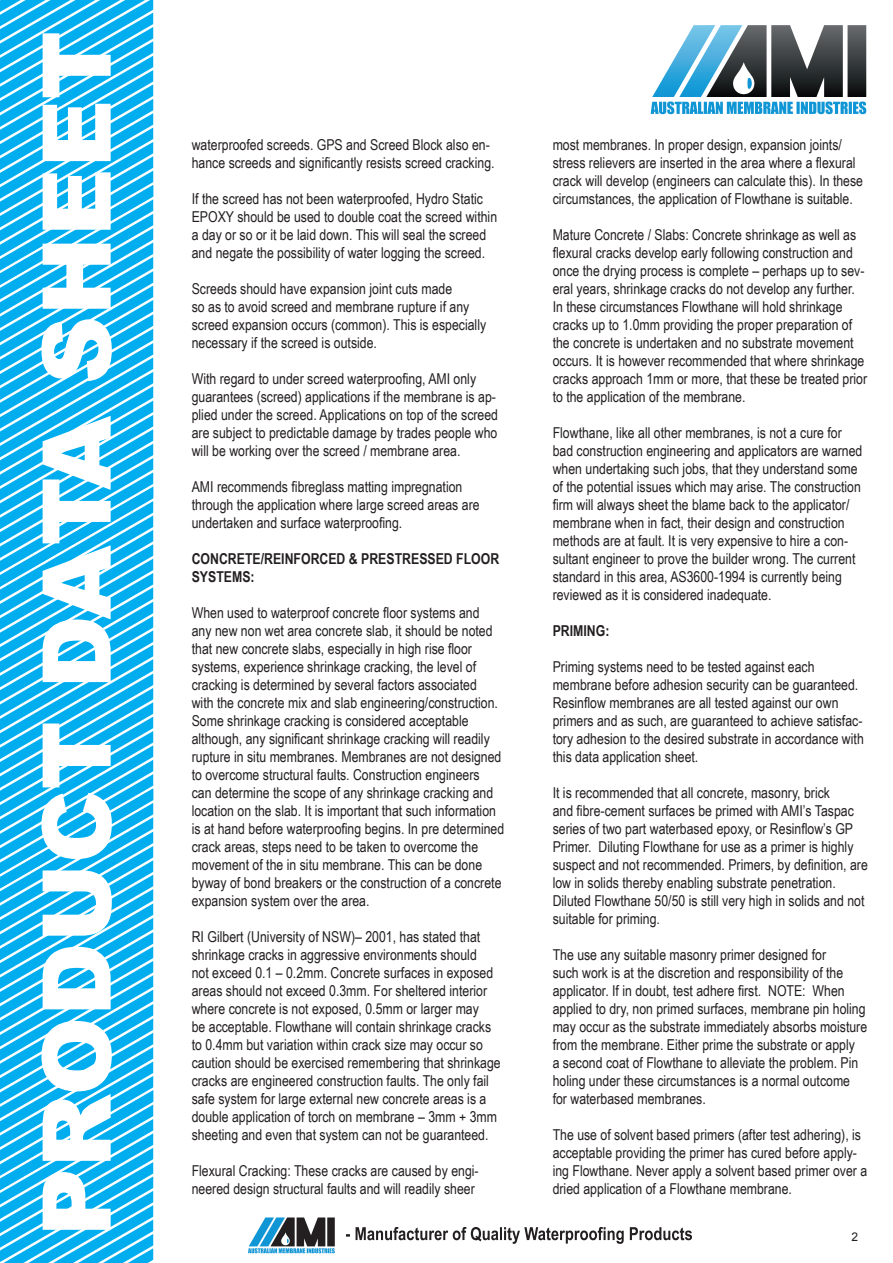
<style>
.page{position:relative;width:893px;height:1263px;background:#fff}
.page>*{position:absolute;margin:0;border:0;box-sizing:border-box;transform-origin:0 0}
.t1{font:900 94.95px "Arial";color:#fff}
.t2{font:15px/18px "Arial Narrow";color:#231f20}
.t3{font:700 15px/18px "Arial Narrow";color:#231f20}
.t4{font:12px "Arial";color:#231f20}
</style>
<div class="page">
<svg style="left:0;top:0;width:153px;height:185px;background:#33bef2"></svg>
<svg style="left:0;top:185px;width:153px;height:302px;background:#33bef2"></svg>
<svg style="left:0;top:487px;width:153px;height:301px;background:#33bef2"></svg>
<svg style="left:0;top:788px;width:153px;height:302px;background:#32bef2"></svg>
<svg style="left:0;top:1090px;width:153px;height:173px;background:#32bef2"></svg>
<svg style="left:346px;top:1227px;width:346px;height:17px"></svg>
<svg style="left:651px;top:25px;width:215px;height:89px"></svg>
<svg style="left:248px;top:1217px;width:87px;height:36px"></svg>
<h1 class="t1" style="left:8px;top:1237px;width:1207px;rotate:-90deg">PRODUCT DATA SHEET</h1>
<p class="t2" style="left:192px;top:135px;width:304px">waterproofed screeds. GPS and Screed Block also en&shy;hance screeds and significantly resists screed cracking.</p>
<p class="t2" style="left:192px;top:189px;width:307px">If the screed has not been waterproofed, Hydro Static EPOXY should be used to double coat the screed within a day or so or it be laid down. This will seal the screed and negate the possibility of water logging the screed.</p>
<p class="t2" style="left:192px;top:279px;width:296px">Screeds should have expansion joint cuts made<br>so as to avoid screed and membrane rupture if any screed expansion occurs (common). This is especially necessary if the screed is outside.</p>
<p class="t2" style="left:192px;top:369px;width:308px">With regard to under screed waterproofing, AMI only guarantees (screed) applications if the membrane is ap&shy;plied under the screed. Applications on top of the screed are subject to predictable damage by trades people who will be working over the screed / membrane area.</p>
<p class="t2" style="left:192px;top:477px;width:289px">AMI recommends fibreglass matting impregnation through the application where large screed areas are undertaken and surface waterproofing.</p>
<p class="t3" style="left:192px;top:549px;width:309px">CONCRETE/REINFORCED &amp; PRESTRESSED FLOOR<br>SYSTEMS:</p>
<p class="t2" style="left:192px;top:603px;width:314px">When used to waterproof concrete floor systems and<br>any new non wet area concrete slab, it should be noted that new concrete slabs, especially in high rise floor systems, experience shrinkage cracking, the level of cracking is determined by several factors associated<br>with the concrete mix and slab engineering/construction.<br>Some shrinkage cracking is considered acceptable although, any significant shrinkage cracking will readily rupture in situ membranes. Membranes are not designed to overcome structural faults. Construction engineers<br>can determine the scope of any shrinkage cracking and location on the slab. It is important that such information is at hand before waterproofing begins. In pre determined crack areas, steps need to be taken to overcome the movement of the in situ membrane. This can be done byway of bond breakers or the construction of a concrete expansion system over the area.</p>
<p class="t2" style="left:192px;top:927px;width:311px">RI Gilbert (University of NSW)– 2001, has stated that shrinkage cracks in aggressive environments should<br>not exceed 0.1 – 0.2mm. Concrete surfaces in exposed areas should not exceed 0.3mm. For sheltered interior where concrete is not exposed, 0.5mm or larger may<br>be acceptable. Flowthane will contain shrinkage cracks to 0.4mm but variation within crack size may occur so caution should be exercised remembering that shrinkage cracks are engineered construction faults. The only fail safe system for large external new concrete areas is a double application of torch on membrane – 3mm + 3mm sheeting and even that system can not be guaranteed.</p>
<p class="t2" style="left:192px;top:1161px;width:288px">Flexural Cracking: These cracks are caused by engi&shy;neered design structural faults and will readily sheer</p>
<p class="t2" style="left:553px;top:135px;width:312px">most membranes. In proper design, expansion joints/ stress relievers are inserted in the area where a flexural crack will develop (engineers can calculate this). In these circumstances, the application of Flowthane is suitable.</p>
<p class="t2" style="left:553px;top:225px;width:316px">Mature Concrete / Slabs: Concrete shrinkage as well as flexural cracks develop early following construction and once the drying process is complete – perhaps up to sev&shy;eral years, shrinkage cracks do not develop any further.<br>In these circumstances Flowthane will hold shrinkage cracks up to 1.0mm providing the proper preparation of the concrete is undertaken and no substrate movement occurs. It is however recommended that where shrinkage cracks approach 1mm or more, that these be treated prior to the application of the membrane.</p>
<p class="t2" style="left:553px;top:423px;width:311px">Flowthane, like all other membranes, is not a cure for bad construction engineering and applicators are warned when undertaking such jobs, that they understand some of the potential issues which may arise. The construction firm will always sheet the blame back to the applicator/ membrane when in fact, their design and construction methods are at fault. It is very expensive to hire a con&shy;sultant engineer to prove the builder wrong. The current standard in this area, AS3600-1994 is currently being reviewed as it is considered inadequate.</p>
<p class="t3" style="left:553px;top:621px;width:58px">PRIMING:</p>
<p class="t2" style="left:553px;top:657px;width:313px">Priming systems need to be tested against each membrane before adhesion security can be guaranteed.<br>Resinflow membranes are all tested against our own primers and as such, are guaranteed to achieve satisfac&shy;tory adhesion to the desired substrate in accordance with this data application sheet.</p>
<p class="t2" style="left:553px;top:783px;width:317px">It is recommended that all concrete, masonry, brick<br>and fibre-cement surfaces be primed with AMI’s Taspac series of two part waterbased epoxy, or Resinflow’s GP Primer. Diluting Flowthane for use as a primer is highly suspect and not recommended. Primers, by definition, are low in solids thereby enabling substrate penetration.<br>Diluted Flowthane 50/50 is still very high in solids and not suitable for priming.</p>
<p class="t2" style="left:553px;top:945px;width:316px">The use any suitable masonry primer designed for<br>such work is at the discretion and responsibility of the applicator. If in doubt, test adhere first. NOTE: When applied to dry, non primed surfaces, membrane pin holing may occur as the substrate immediately absorbs moisture from the membrane. Either prime the substrate or apply<br>a second coat of Flowthane to alleviate the problem. Pin holing under these circumstances is a normal outcome for waterbased membranes.</p>
<p class="t2" style="left:553px;top:1125px;width:316px">The use of solvent based primers (after test adhering), is acceptable providing the primer has cured before apply&shy;ing Flowthane. Never apply a solvent based primer over a dried application of a Flowthane membrane.</p>
<p class="t4" style="left:851px;top:1229px;width:8px">2</p>
</div>
